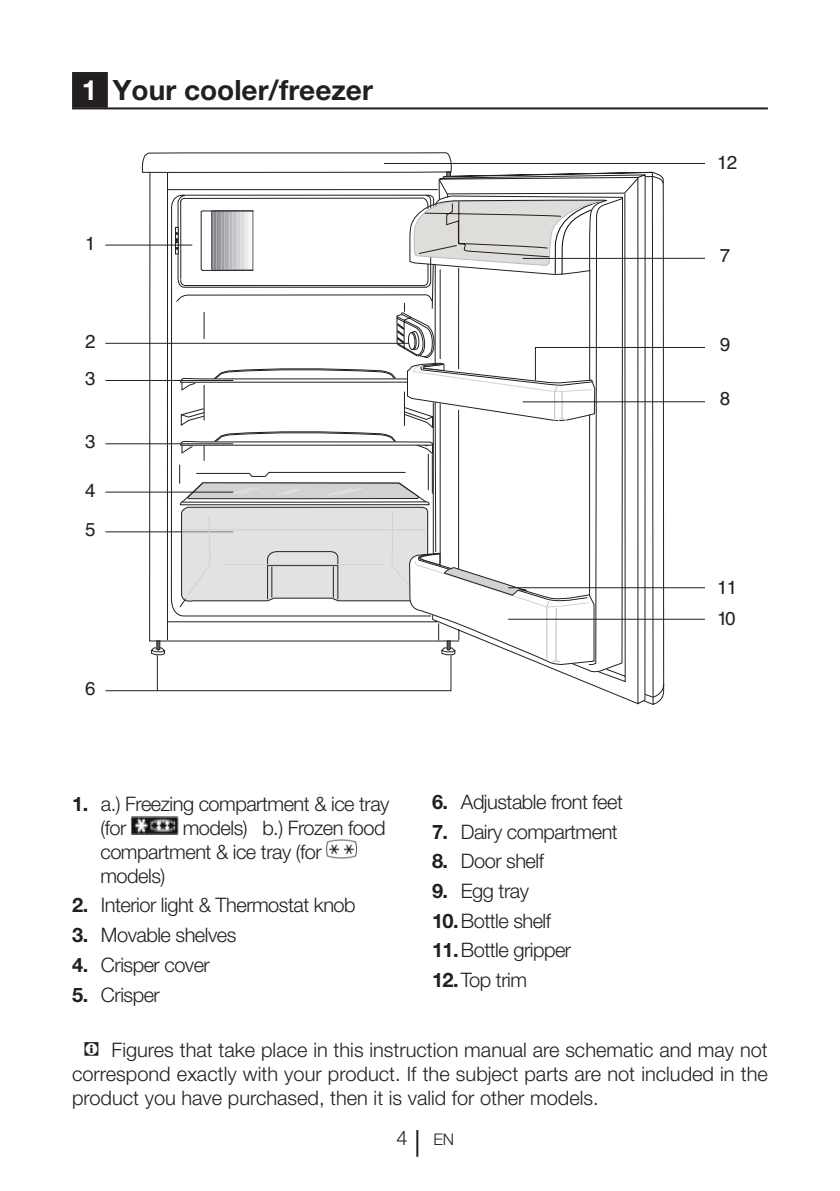
<style>
.page{position:relative;width:840px;height:1191px;background:#fff}
.page>*{position:absolute;margin:0;border:0;box-sizing:border-box;transform-origin:0 0}
.t1{font:700 28px "Helvetica Neue LT Pro";color:#231f20}
.t2{font:300 20px/24px "Helvetica Neue LT Pro";letter-spacing:-.025em;color:#231f20}
.t3{font:18.8px/39.8px "Helvetica Cyr Upright";color:#231f20}
.t4{font:300 16px "Helvetica Neue LT Pro";color:#231f20}
.s1{color:#fff}
.s2{font-weight:700}
.s3{font-family:"ZIWARNUN";font-weight:400}
</style>
<div class="page">
<hr style="left:416px;top:1130px;width:2px;height:26px;background:#231f20">
<div style="left:73px;top:73px;width:34px;height:34px;background:#231f20"></div>
<div style="left:72px;top:72px;width:36px;height:36px;border:2px solid #231f20"></div>
<hr style="left:72px;top:107px;width:695px;height:2px;background:#231f20">
<img style="left:131px;top:817px;width:47px;height:17px">
<img style="left:326px;top:839px;width:30px;height:19px">
<svg style="left:105px;top:152px;width:600px;height:553px"></svg>
<hr style="left:522px;top:258px;width:182px;height:1px;background:#231f20">
<h1 class="t1" style="left:82px;top:73px;width:292px"><span class="s1">1</span> Your cooler/freezer</h1>
<p class="t3" style="left:85px;top:223px;width:12px">1</p>
<p class="t3" style="left:85px;top:322px;width:12px">2</p>
<p class="t3" style="left:85px;top:358px;width:12px">3</p>
<p class="t3" style="left:85px;top:422px;width:12px">3</p>
<p class="t3" style="left:85px;top:470px;width:12px">4<br>5</p>
<p class="t3" style="left:85px;top:669px;width:12px">6</p>
<p class="t2" style="left:100px;top:791px;width:290px;text-indent:-28px"><span class="s2">1.</span> a.) Freezing compartment &amp; ice tray (for</p>
<p class="t2" style="left:100px;top:815px;width:286px;text-indent:82px">models) b.) Frozen food compartment &amp; ice tray (for models)</p>
<p class="t2" style="left:72px;top:893px;width:285px"><span class="s2">2.</span> Interior light &amp; Thermostat knob</p>
<p class="t2" style="left:72px;top:922px;width:166px"><span class="s2">3.</span> Movable shelves</p>
<p class="t2" style="left:72px;top:952px;width:139px"><span class="s2">4.</span> Crisper cover</p>
<p class="t2" style="left:72px;top:982px;width:89px"><span class="s2">5.</span> Crisper</p>
<p class="t2" style="left:432px;top:789px;width:192px"><span class="s2">6.</span> Adjustable front feet</p>
<p class="t2" style="left:432px;top:819px;width:187px"><span class="s2">7.</span> Dairy compartment</p>
<p class="t2" style="left:432px;top:848px;width:113px"><span class="s2">8.</span> Door shelf</p>
<p class="t2" style="left:432px;top:875px;width:141px;line-height:29.6px"><span class="s2">9.</span> Egg tray<br><span class="s2">10.</span>Bottle shelf<br><span class="s2">11.</span>Bottle gripper<br><span class="s2">12.</span>Top trim</p>
<p class="t3" style="left:716px;top:143px;width:22px">12</p>
<p class="t3" style="left:719px;top:235px;width:12px">7</p>
<p class="t3" style="left:719px;top:324px;width:12px">9</p>
<p class="t3" style="left:719px;top:378px;width:12px">8</p>
<p class="t3" style="left:716px;top:567px;width:22px">11</p>
<p class="t3" style="left:716px;top:599px;width:20px">10</p>
<p class="t2" style="left:72px;top:1037px;width:697px;text-align:justify;text-indent:11px"><span class="s3">C</span> Figures that take place in this instruction manual are schematic and may not correspond exactly with your product. If the subject parts are not included in the product you have purchased, then it is valid for other models.</p>
<p class="t2" style="left:396px;top:1125px;width:13px">4</p>
<p class="t4" style="left:433px;top:1129px;width:22px">EN</p>
</div>
